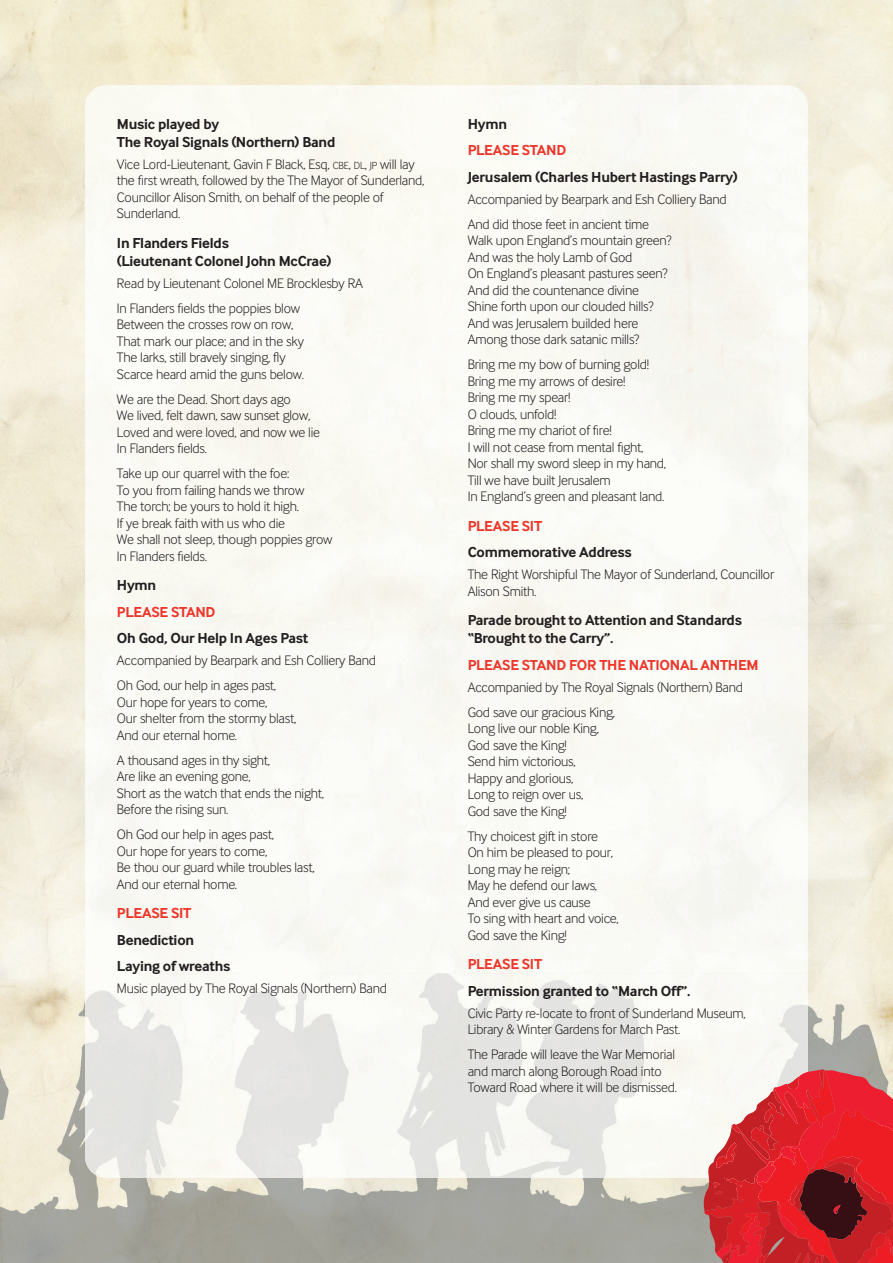
<style>
.page{position:relative;width:893px;height:1263px;background:#fff}
.page>*{position:absolute;margin:0;border:0;box-sizing:border-box;transform-origin:0 0}
.t1{font:700 15px/18px "Inter Face Da Ma";letter-spacing:-.015em;color:#231f20}
.t2{font:700 15px "Inter Face Da Ma";letter-spacing:-.015em;color:#ee3529}
.t3{font:14.25px/16.5px "Inter Face Da Ma Lt";letter-spacing:-.015em;color:#231f20}
.s1{font-size:10.65px}
</style>
<div class="page">
<img style="left:0;top:973px;width:893px;height:290px">
<div style="left:85px;top:85px;width:723px;height:21px;background:#fbfaf4"></div>
<img style="left:85px;top:1157px;width:619px;height:21px">
<svg style="left:704px;top:1069px;width:189px;height:194px;background:#cf4247"></svg>
<p class="t1" style="left:117px;top:116px;width:220px">Music played by<br>The Royal Signals (Northern) Band</p>
<p class="t3" style="left:117px;top:157px;width:309px">Vice Lord-Lieutenant, Gavin F Black, Esq, <span class="s1">CBE</span>, <span class="s1">DL</span>, <span class="s1">JP</span> will lay the first wreath, followed by the The Mayor of Sunderland, Councillor Alison Smith, on behalf of the people of Sunderland.</p>
<p class="t1" style="left:117px;top:235px;width:216px">In Flanders Fields<br>(Lieutenant Colonel John McCrae)</p>
<p class="t3" style="left:117px;top:272px;width:247px;line-height:25px">Read by Lieutenant Colonel ME Brocklesby RA<br>In Flanders fields the poppies blow</p>
<p class="t3" style="left:117px;top:318px;width:189px">Between the crosses row on row, That mark our place; and in the sky The larks, still bravely singing, fly Scarce heard amid the guns below.</p>
<p class="t3" style="left:117px;top:392px;width:205px">We are the Dead. Short days ago<br>We lived, felt dawn, saw sunset glow,<br>Loved and were loved, and now we lie<br>In Flanders fields.</p>
<p class="t3" style="left:117px;top:467px;width:217px">Take up our quarrel with the foe:<br>To you from failing hands we throw<br>The torch; be yours to hold it high.<br>If ye break faith with us who die<br>We shall not sleep, though poppies grow<br>In Flanders fields.</p>
<p class="t1" style="left:117px;top:578px;width:41px">Hymn</p>
<p class="t2" style="left:117px;top:607px;width:100px">PLEASE STAND</p>
<p class="t1" style="left:117px;top:631px;width:193px">Oh God, Our Help In Ages Past</p>
<p class="t3" style="left:117px;top:649px;width:260px;line-height:25px">Accompanied by Bearpark and Esh Colliery Band<br>Oh God, our help in ages past,</p>
<p class="t3" style="left:117px;top:695px;width:181px">Our hope for years to come,<br>Our shelter from the stormy blast,<br>And our eternal home.</p>
<p class="t3" style="left:117px;top:753px;width:209px">A thousand ages in thy sight,<br>Are like an evening gone,<br>Short as the watch that ends the night,<br>Before the rising sun.</p>
<p class="t3" style="left:117px;top:828px;width:199px">Oh God our help in ages past,<br>Our hope for years to come,<br>Be thou our guard while troubles last,<br>And our eternal home.</p>
<p class="t2" style="left:117px;top:908px;width:76px">PLEASE SIT</p>
<p class="t1" style="left:117px;top:928px;width:115px;line-height:26.5px">Benediction<br>Laying of wreaths</p>
<p class="t3" style="left:117px;top:982px;width:271px">Music played by The Royal Signals (Northern) Band</p>
<p class="t1" style="left:468px;top:116px;width:41px">Hymn</p>
<p class="t2" style="left:468px;top:145px;width:100px">PLEASE STAND</p>
<p class="t1" style="left:468px;top:169px;width:272px">Jerusalem (Charles Hubert Hastings Parry)</p>
<p class="t3" style="left:468px;top:188px;width:260px;line-height:25px">Accompanied by Bearpark and Esh Colliery Band<br>And did those feet in ancient time</p>
<p class="t3" style="left:468px;top:234px;width:205px">Walk upon England’s mountain green?<br>And was the holy Lamb of God<br>On England’s pleasant pastures seen?<br>And did the countenance divine<br>Shine forth upon our clouded hills?<br>And was Jerusalem builded here<br>Among those dark satanic mills?</p>
<p class="t3" style="left:468px;top:358px;width:200px">Bring me my bow of burning gold!<br>Bring me my arrows of desire!<br>Bring me my spear!<br>O clouds, unfold!<br>Bring me my chariot of fire!<br>I will not cease from mental fight,<br>Nor shall my sword sleep in my hand,<br>Till we have built Jerusalem<br>In England’s green and pleasant land.</p>
<p class="t2" style="left:468px;top:521px;width:76px">PLEASE SIT</p>
<p class="t1" style="left:468px;top:545px;width:166px">Commemorative Address</p>
<p class="t3" style="left:468px;top:568px;width:308px">The Right Worshipful The Mayor of Sunderland, Councillor<br>Alison Smith.</p>
<p class="t1" style="left:468px;top:613px;width:276px">Parade brought to Attention and Standards “Brought to the Carry”.</p>
<p class="t2" style="left:468px;top:660px;width:292px">PLEASE STAND FOR THE NATIONAL ANTHEM</p>
<p class="t3" style="left:468px;top:676px;width:277px;line-height:25px">Accompanied by The Royal Signals (Northern) Band<br>God save our gracious King,</p>
<p class="t3" style="left:468px;top:722px;width:133px">Long live our noble King,<br>God save the King!<br>Send him victorious,<br>Happy and glorious,<br>Long to reign over us,<br>God save the King!</p>
<p class="t3" style="left:468px;top:829px;width:153px">Thy choicest gift in store<br>On him be pleased to pour,<br>Long may he reign;<br>May he defend our laws,<br>And ever give us cause<br>To sing with heart and voice,<br>God save the King!</p>
<p class="t2" style="left:468px;top:959px;width:76px">PLEASE SIT</p>
<p class="t1" style="left:468px;top:983px;width:224px">Permission granted to “March Off”.</p>
<p class="t3" style="left:468px;top:1006px;width:279px">Civic Party re-locate to front of Sunderland Museum,<br>Library &amp; Winter Gardens for March Past.</p>
<p class="t3" style="left:468px;top:1048px;width:211px">The Parade will leave the War Memorial and march along Borough Road into<br>Toward Road where it will be dismissed.</p>
</div>
